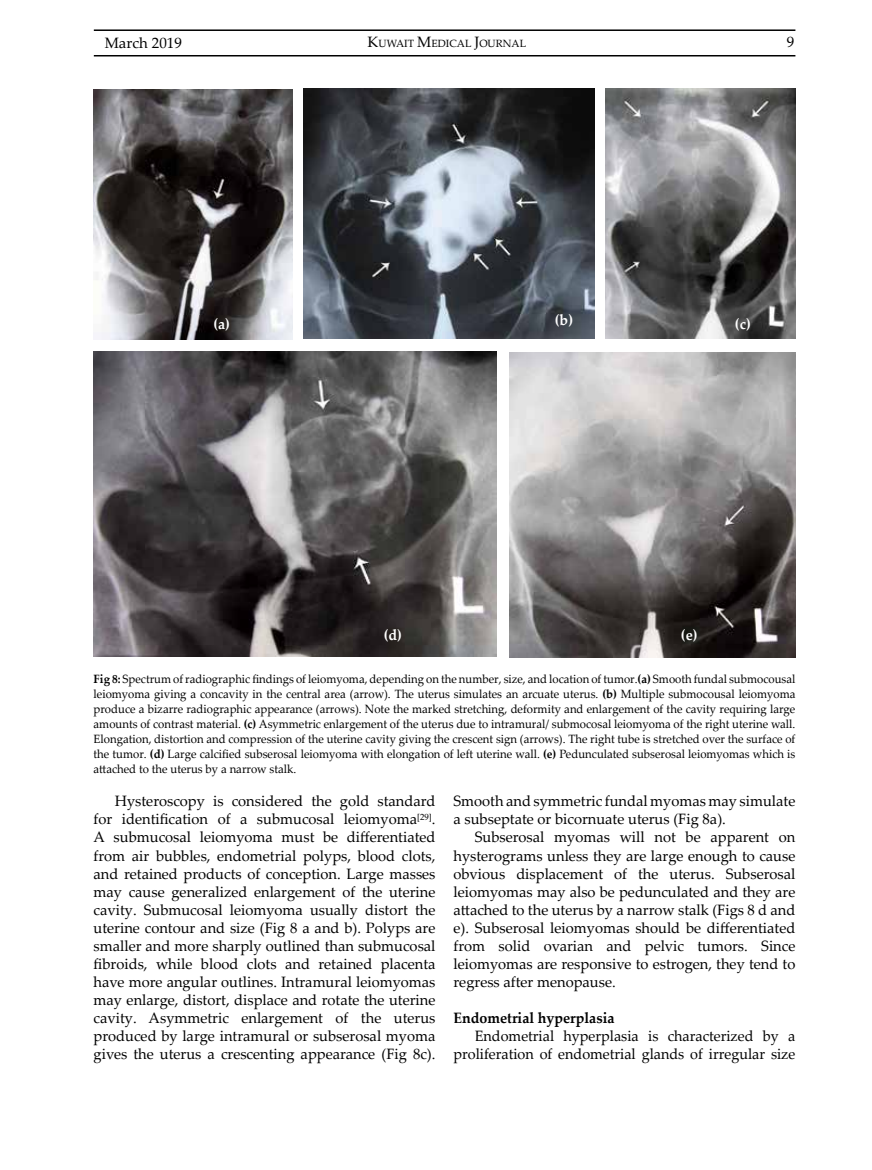
<style>
.page{position:relative;width:872px;height:1170px;background:#fff}
.page>*{position:absolute;margin:0;border:0;box-sizing:border-box;transform-origin:0 0}
.t1{font:15px/18px "Palatino Linotype";color:#000;text-align:justify}
.t2{font:15px/18px "Palatino Linotype";color:#000;text-align:right;scale:.96 1}
.t3{font:700 15px "Palatino Linotype";color:#000;scale:.95 1}
.t4{font:700 15px "Palatino Linotype";color:#fff;scale:.95 1}
.t5{font:12px/15px "Palatino Linotype";color:#000;text-align:justify;scale:.95 1}
.t6{font:10.5px "Palatino Linotype";color:#000}
.s1{font-size:15px}
.s2{font-weight:700}
</style>
<div class="page">
<hr style="left:94px;top:29px;width:701px;height:2px;background:#000">
<hr style="left:94px;top:55px;width:701px;height:1px;background:#000">
<img style="left:94px;top:90px;width:199px;height:249px">
<img style="left:304px;top:89px;width:290px;height:249px">
<img style="left:605px;top:89px;width:190px;height:249px">
<img style="left:94px;top:351px;width:402px;height:305px">
<img style="left:510px;top:352px;width:285px;height:305px">
<p class="t1" style="left:105px;top:34px;width:79px">March 2019</p>
<p class="t6" style="left:367px;top:36px;width:160px"><span class="s1">K</span>UWAIT <span class="s1">M</span>EDICAL <span class="s1">J</span>OURNAL</p>
<p class="t1" style="left:787px;top:33px;width:9px">9</p>
<p class="t4" style="left:213px;top:313px;width:19px">(a)</p>
<p class="t4" style="left:555px;top:309px;width:21px">(b)</p>
<p class="t4" style="left:735px;top:313px;width:18px">(c)</p>
<p class="t4" style="left:384px;top:624px;width:21px">(d)</p>
<p class="t4" style="left:681px;top:624px;width:19px">(e)</p>
<p class="t5" style="left:94px;top:670px;width:740px"><span class="s2">Fig 8:</span> Spectrum of radiographic findings of leiomyoma, depending on the number, size, and location of tumor.<span class="s2">(a)</span> Smooth fundal submocousal leiomyoma giving a concavity in the central area (arrow). The uterus simulates an arcuate uterus. <span class="s2">(b)</span> Multiple submocousal leiomyoma produce a bizarre radiographic appearance (arrows). Note the marked stretching, deformity and enlargement of the cavity requiring large amounts of contrast material. <span class="s2">(c)</span> Asymmetric enlargement of the uterus due to intramural/ submocosal leiomyoma of the right uterine wall.<br>Elongation, distortion and compression of the uterine cavity giving the crescent sign (arrows). The right tube is stretched over the surface of the tumor. <span class="s2">(d)</span> Large calcified subserosal leiomyoma with elongation of left uterine wall. <span class="s2">(e)</span> Pedunculated subserosal leiomyomas which is attached to the uterus by a narrow stalk.</p>
<p class="t1" style="left:94px;top:791px;width:343px;text-indent:21px">Hysteroscopy is considered the gold standard for identification of a submucosal leiomyoma<sup>[29]</sup>.<br>A submucosal leiomyoma must be differentiated from air bubbles, endometrial polyps, blood clots, and retained products of conception. Large masses may cause generalized enlargement of the uterine cavity. Submucosal leiomyoma usually distort the uterine contour and size (Fig 8 a and b). Polyps are smaller and more sharply outlined than submucosal fibroids, while blood clots and retained placenta have more angular outlines. Intramural leiomyomas may enlarge, distort, displace and rotate the uterine cavity. Asymmetric enlargement of the uterus produced by large intramural or subserosal myoma gives the uterus a crescenting appearance (Fig 8c).</p>
<p class="t1" style="left:453px;top:791px;width:343px">Smooth and symmetric fundal myomas may simulate a subseptate or bicornuate uterus (Fig 8a).</p>
<p class="t1" style="left:453px;top:827px;width:343px;text-indent:21px">Subserosal myomas will not be apparent on hysterograms unless they are large enough to cause obvious displacement of the uterus. Subserosal leiomyomas may also be pedunculated and they are attached to the uterus by a narrow stalk (Figs 8 d and e). Subserosal leiomyomas should be differentiated from solid ovarian and pelvic tumors. Since leiomyomas are responsive to estrogen, they tend to regress after menopause.</p>
<p class="t3" style="left:453px;top:1006px;width:171px">Endometrial hyperplasia</p>
<p class="t2" style="left:453px;top:1025px;width:358px">Endometrial hyperplasia is characterized by a proliferation of endometrial glands of irregular size</p>
</div>
